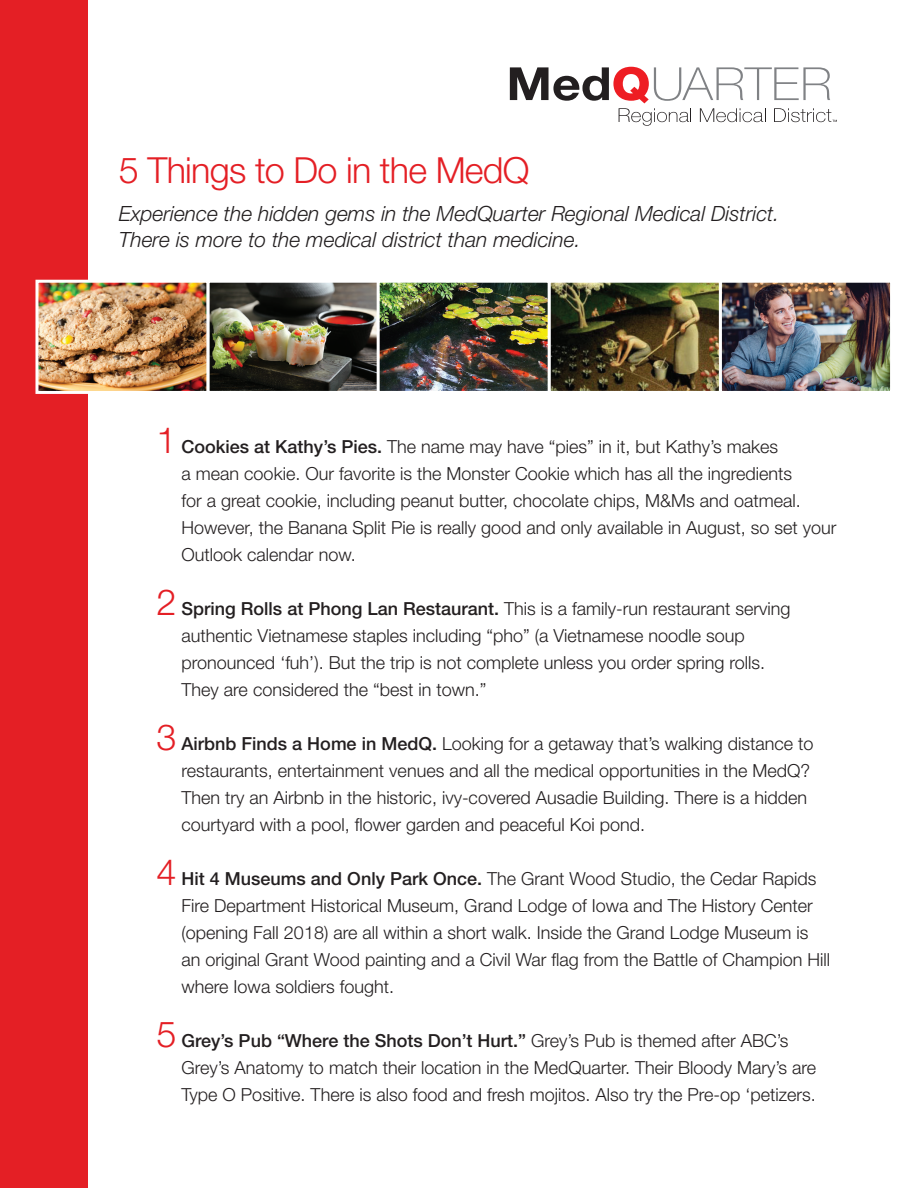
<style>
.page{position:relative;width:918px;height:1188px;background:#fff}
.page>*{position:absolute;margin:0;border:0;box-sizing:border-box;transform-origin:0 0}
.t1{font:300 36px "Helvetica Neue";letter-spacing:-.02em;color:#e41f25}
.t2{font:italic 300 21px/25.2px "Helvetica Neue";color:#231f20}
.t3{font:300 18px/27px "Helvetica Neue";color:#231f20}
.s1{font-size:36px;color:#e41f25}
.s2{font-weight:500}
</style>
<div class="page">
<svg style="left:510px;top:67px;width:327px;height:59px"></svg>
<div style="left:0;top:0;width:87px;height:1188px;background:#e41f25"></div>
<img style="left:39px;top:284px;width:850px;height:106px">
<div style="left:35px;top:280px;width:175px;height:114px;border:3px solid #fff"></div>
<div style="left:207px;top:280px;width:174px;height:114px;border:3px solid #fff"></div>
<div style="left:377px;top:280px;width:174px;height:114px;border:3px solid #fff"></div>
<div style="left:548px;top:280px;width:174px;height:114px;border:3px solid #fff"></div>
<div style="left:719px;top:280px;width:174px;height:114px;border:3px solid #fff"></div>
<h1 class="t1" style="left:119px;top:148px;width:412px">5 Things to Do in the MedQ</h1>
<p class="t2" style="left:119px;top:201px;width:662px">Experience the hidden gems in the MedQuarter Regional Medical District.<br>There is more to the medical district than medicine.</p>
<p class="t3" style="left:182px;top:432px;width:656px;text-indent:-25px"><span class="s1">1</span> <span class="s2">Cookies at Kathy’s Pies.</span> The name may have “pies” in it, but Kathy’s makes<br>a mean cookie. Our favorite is the Monster Cookie which has all the ingredients<br>for a great cookie, including peanut butter, chocolate chips, M&amp;Ms and oatmeal.<br>However, the Banana Split Pie is really good and only available in August, so set your Outlook calendar now.</p>
<p class="t3" style="left:182px;top:594px;width:610px;text-indent:-25px"><span class="s1">2</span> <span class="s2">Spring Rolls at Phong Lan Restaurant.</span> This is a family-run restaurant serving authentic Vietnamese staples including “pho” (a Vietnamese noodle soup pronounced ‘fuh’). But the trip is not complete unless you order spring rolls.<br>They are considered the “best in town.”</p>
<p class="t3" style="left:182px;top:729px;width:633px;text-indent:-25px"><span class="s1">3</span> <span class="s2">Airbnb Finds a Home in MedQ.</span> Looking for a getaway that’s walking distance to restaurants, entertainment venues and all the medical opportunities in the MedQ?<br>Then try an Airbnb in the historic, ivy-covered Ausadie Building. There is a hidden courtyard with a pool, flower garden and peaceful Koi pond.</p>
<p class="t3" style="left:182px;top:864px;width:650px;text-indent:-25px"><span class="s1">4</span> <span class="s2">Hit 4 Museums and Only Park Once.</span> The Grant Wood Studio, the Cedar Rapids Fire Department Historical Museum, Grand Lodge of Iowa and The History Center (opening Fall 2018) are all within a short walk. Inside the Grand Lodge Museum is an original Grant Wood painting and a Civil War flag from the Battle of Champion Hill where Iowa soldiers fought.</p>
<p class="t3" style="left:182px;top:1026px;width:636px;text-indent:-25px"><span class="s1">5</span> <span class="s2">Grey’s Pub “Where the Shots Don’t Hurt.”</span> Grey’s Pub is themed after ABC’s<br>Grey’s Anatomy to match their location in the MedQuarter. Their Bloody Mary’s are<br>Type O Positive. There is also food and fresh mojitos. Also try the Pre-op ‘petizers.</p>
</div>
